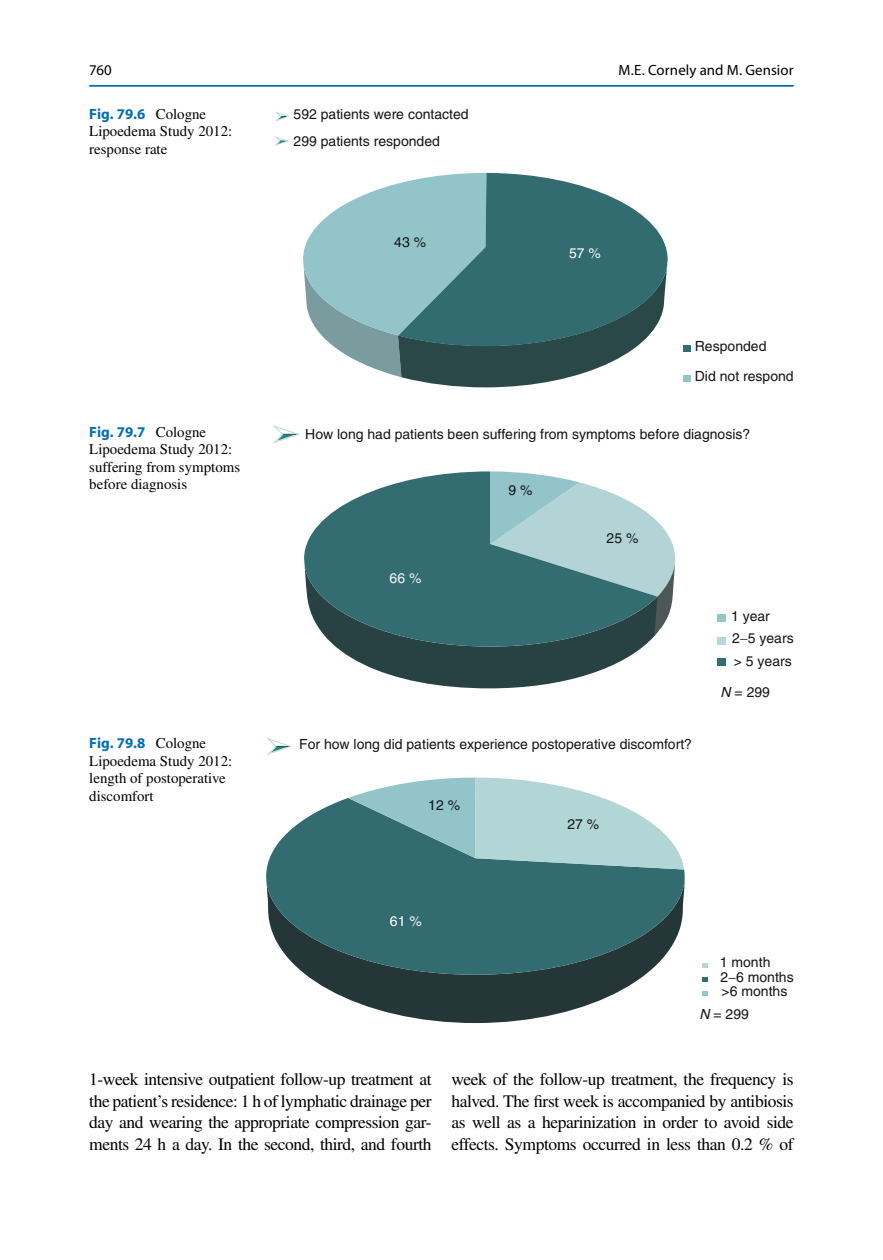
<style>
.page{position:relative;width:883px;height:1260px;background:#fff}
.page>*{position:absolute;margin:0;border:0;box-sizing:border-box;transform-origin:0 0}
.t1{font:17.5px/21.9px "Whnfvg Times";letter-spacing:-.025em;color:#000;text-align:justify}
.t2{font:14.88px/17.5px "Whnfvg Times";color:#000}
.t3{font:700 14.88px "Xfkqrp Myriad";color:#006db6}
.t4{font:14.88px "Sgtypr Myriad";letter-spacing:.01em;color:#000}
.t5{font:14px/22.8px "Hxhpht Helvetica";color:#131413}
.t6{font:14px "Hxhpht Helvetica";color:#fff}
.t7{font:14px "Hxhpht Helvetica";color:#f7f7f7}
.s1{font-family:"Whnfvg Times";font-weight:400;color:#000}
.s2{font-family:"Qlnpmb Helvetica";font-style:italic}
</style>
<div class="page">
<svg style="left:303px;top:183px;width:334px;height:204px"></svg>
<svg style="left:398px;top:173px;width:270px;height:173px;background:#598a8e"></svg>
<div style="left:683px;top:345px;width:8px;height:7px;background:#336e73"></div>
<div style="left:683px;top:375px;width:8px;height:7px;background:#92c4c9"></div>
<svg style="left:275px;top:111px;width:15px;height:11px"></svg>
<svg style="left:274px;top:136px;width:15px;height:10px"></svg>
<svg style="left:305px;top:471px;width:371px;height:217px"></svg>
<div style="left:717px;top:614px;width:9px;height:8px;background:#94c7cc"></div>
<div style="left:717px;top:637px;width:9px;height:8px;background:#b6d8da"></div>
<div style="left:717px;top:659px;width:9px;height:7px;background:#336e73"></div>
<svg style="left:273px;top:425px;width:27px;height:19px"></svg>
<svg style="left:306px;top:975px;width:339px;height:48px;fill:#243637"></svg>
<svg style="left:266px;top:798px;width:419px;height:177px;background:#407073"></svg>
<svg style="left:348px;top:778px;width:336px;height:92px"></svg>
<svg style="left:702px;top:964px;width:5px;height:4px"></svg>
<svg style="left:702px;top:977px;width:5px;height:5px"></svg>
<svg style="left:702px;top:991px;width:5px;height:5px"></svg>
<svg style="left:267px;top:738px;width:25px;height:17px"></svg>
<hr style="left:89px;top:85px;width:705px;height:2px;background:#006db6">
<p class="t4" style="left:89px;top:64px;width:24px">760</p>
<p class="t3" style="left:89px;top:108px;width:118px">Fig. 79.6 <span class="s1">Cologne</span></p>
<p class="t2" style="left:89px;top:124px;width:144px">Lipoedema Study 2012: response rate</p>
<p class="t3" style="left:89px;top:426px;width:118px">Fig. 79.7 <span class="s1">Cologne</span></p>
<p class="t2" style="left:89px;top:442px;width:152px">Lipoedema Study 2012: suffering from symptoms before diagnosis</p>
<p class="t3" style="left:89px;top:738px;width:118px">Fig. 79.8 <span class="s1">Cologne</span></p>
<p class="t2" style="left:89px;top:754px;width:144px">Lipoedema Study 2012: length of postoperative discomfort</p>
<p class="t5" style="left:294px;top:102px;width:177px;line-height:26.4px">592 patients were contacted<br>299 patients responded</p>
<p class="t5" style="left:394px;top:232px;width:33px">43 %</p>
<p class="t4" style="left:619px;top:64px;width:177px">M.E. Cornely and M. Gensior</p>
<p class="t6" style="left:569px;top:248px;width:33px">57 %</p>
<p class="t5" style="left:695px;top:332px;width:100px;line-height:30.6px">Responded<br>Did not respond</p>
<p class="t5" style="left:305px;top:424px;width:447px">How long had patients been suffering from symptoms before diagnosis?</p>
<p class="t7" style="left:390px;top:573px;width:33px">66 %</p>
<p class="t5" style="left:508px;top:480px;width:26px">9 %</p>
<p class="t5" style="left:607px;top:528px;width:33px">25 %</p>
<p class="t5" style="left:299px;top:734px;width:394px">For how long did patients experience postoperative discomfort?</p>
<p class="t5" style="left:428px;top:795px;width:33px">12 %</p>
<p class="t5" style="left:567px;top:814px;width:33px">27 %</p>
<p class="t5" style="left:731px;top:606px;width:64px">1 year<br>2−5 years &gt; 5 years</p>
<p class="t5" style="left:721px;top:682px;width:51px"><span class="s2">N</span> = 299</p>
<p class="t6" style="left:390px;top:916px;width:33px">61 %</p>
<p class="t5" style="left:720px;top:957px;width:75px;line-height:14px">1 month<br>2−6 months &gt;6 months</p>
<p class="t5" style="left:700px;top:1004px;width:51px"><span class="s2">N</span> = 299</p>
<p class="t1" style="left:89px;top:1070px;width:344px">1-week intensive outpatient follow-up treatment at the patient’s residence: 1 h of lymphatic drainage per day and wearing the appropriate compression gar&shy;ments 24 h a day. In the second, third, and fourth</p>
<p class="t1" style="left:451px;top:1070px;width:344px">week of the follow-up treatment, the frequency is halved. The first week is accompanied by antibiosis as well as a heparinization in order to avoid side effects. Symptoms occurred in less than 0.2 % of</p>
</div>
